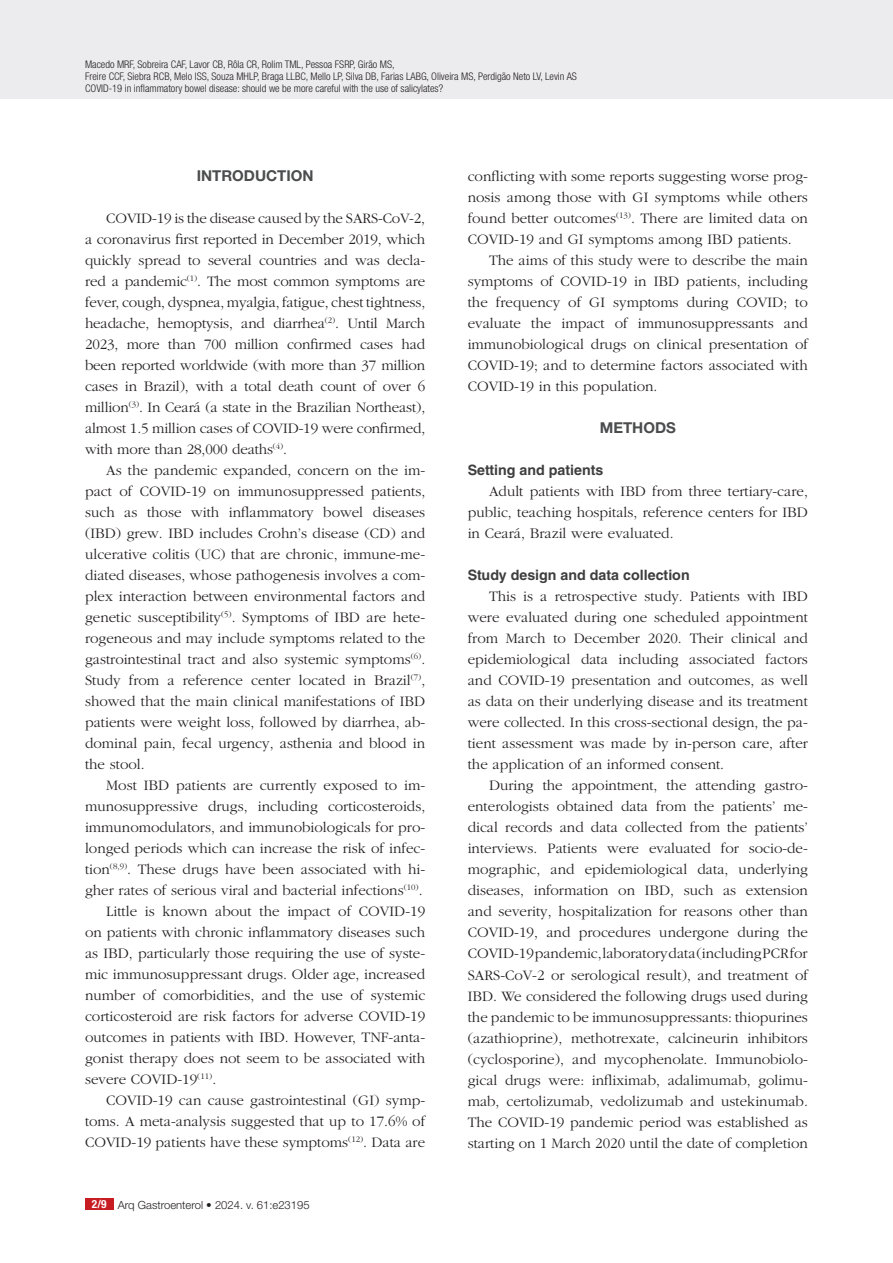
<style>
.page{position:relative;width:893px;height:1263px;background:#fff}
.page>*{position:absolute;margin:0;border:0;box-sizing:border-box;transform-origin:0 0}
.Body_Text{font:300 15px/21px "Garamond";color:#231f20;text-align:justify}
.Intertitulo{font:700 15px "Helvetica Neue LT Pro";color:#4b4c4d}
.Body_Topic{font:700 14.25px "Helvetica LT Std";color:#3e3e3f}
.Body_Text-2{font:300 11.25px "Helvetica Neue LT Pro";color:#231f20}
.t1{font:300 condensed 10.5px/12px "Helvetica Neue LT Pro";color:#231f20}
.s1{font-weight:700;font-stretch:condensed;color:#fff}
</style>
<div class="page">
<div style="left:85px;top:1198px;width:29px;height:12px;background:#c61c22"></div>
<div style="left:0;top:0;width:893px;height:99px;background:#ececee"></div>
<p class="t1" style="left:85px;top:58px;width:493px">Macedo MRF, Sobreira CAF, Lavor CB, Rôla CR, Rolim TML, Pessoa FSRP, Girão MS,<br>Freire CCF, Siebra RCB, Melo ISS, Souza MHLP, Braga LLBC, Mello LP, Silva DB, Farias LABG, Oliveira MS, Perdigão Neto LV, Levin AS<br>COVID-19 in inflammatory bowel disease: should we be more careful with the use of salicylates?</p>
<p class="Intertitulo" style="left:197px;top:166px;width:118px">INTRODUCTION</p>
<p class="Body_Text" style="left:85px;top:208px;width:342px;text-indent:21px">COVID-19 is the disease caused by the SARS-CoV-2, a coronavirus first reported in December 2019, which quickly spread to several countries and was decla&shy;red a pandemic<sup>(1)</sup>. The most common symptoms are fever, cough, dyspnea, myalgia, fatigue, chest tightness, headache, hemoptysis, and diarrhea<sup>(2)</sup>. Until March 2023, more than 700 million confirmed cases had been reported worldwide (with more than 37 million cases in Brazil), with a total death count of over 6 million<sup>(3)</sup>. In Ceará (a state in the Brazilian Northeast), almost 1.5 million cases of COVID-19 were confirmed, with more than 28,000 deaths<sup>(4)</sup>.</p>
<p class="Body_Text" style="left:85px;top:460px;width:342px;text-indent:21px">As the pandemic expanded, concern on the im&shy;pact of COVID-19 on immunosuppressed patients, such as those with inflammatory bowel diseases (IBD) grew. IBD includes Crohn’s disease (CD) and ulcerative colitis (UC) that are chronic, immune-me&shy;diated diseases, whose pathogenesis involves a com&shy;plex interaction between environmental factors and genetic susceptibility<sup>(5)</sup>. Symptoms of IBD are hete&shy;rogeneous and may include symptoms related to the gastrointestinal tract and also systemic symptoms<sup>(6)</sup>.<br>Study from a reference center located in Brazil<sup>(7)</sup>, showed that the main clinical manifestations of IBD patients were weight loss, followed by diarrhea, ab&shy;dominal pain, fecal urgency, asthenia and blood in the stool.</p>
<p class="Body_Text" style="left:85px;top:775px;width:342px;text-indent:21px">Most IBD patients are currently exposed to im&shy;munosuppressive drugs, including corticosteroids, immunomodulators, and immunobiologicals for pro&shy;longed periods which can increase the risk of infec&shy;tion<sup>(8,9)</sup>. These drugs have been associated with hi&shy;gher rates of serious viral and bacterial infections<sup>(10)</sup>.</p>
<p class="Body_Text" style="left:85px;top:901px;width:342px;text-indent:21px">Little is known about the impact of COVID-19 on patients with chronic inflammatory diseases such as IBD, particularly those requiring the use of syste&shy;mic immunosuppressant drugs. Older age, increased number of comorbidities, and the use of systemic corticosteroid are risk factors for adverse COVID-19 outcomes in patients with IBD. However, TNF-anta&shy;gonist therapy does not seem to be associated with severe COVID-19<sup>(11)</sup>.</p>
<p class="Body_Text" style="left:85px;top:1090px;width:342px;text-indent:21px">COVID-19 can cause gastrointestinal (GI) symp&shy;toms. A meta-analysis suggested that up to 17.6% of COVID-19 patients have these symptoms<sup>(12)</sup>. Data are</p>
<p class="Body_Text-2" style="left:92px;top:1198px;width:219px"><span class="s1">2/9</span> Arq Gastroenterol • 2024. v. 61:e23195</p>
<p class="Body_Text" style="left:468px;top:166px;width:342px">conflicting with some reports suggesting worse prog&shy;nosis among those with GI symptoms while others found better outcomes<sup>(13)</sup>. There are limited data on COVID-19 and GI symptoms among IBD patients.</p>
<p class="Body_Text" style="left:468px;top:250px;width:342px;text-indent:21px">The aims of this study were to describe the main symptoms of COVID-19 in IBD patients, including the frequency of GI symptoms during COVID; to evaluate the impact of immunosuppressants and immunobiological drugs on clinical presentation of COVID-19; and to determine factors associated with COVID-19 in this population.</p>
<p class="Intertitulo" style="left:600px;top:419px;width:78px">METHODS</p>
<p class="Body_Topic" style="left:468px;top:462px;width:137px">Setting and patients</p>
<p class="Body_Text" style="left:468px;top:481px;width:342px;text-indent:21px">Adult patients with IBD from three tertiary-care, public, teaching hospitals, reference centers for IBD in Ceará, Brazil were evaluated.</p>
<p class="Body_Topic" style="left:468px;top:567px;width:223px">Study design and data collection</p>
<p class="Body_Text" style="left:468px;top:586px;width:342px;text-indent:21px">This is a retrospective study. Patients with IBD were evaluated during one scheduled appointment from March to December 2020. Their clinical and epidemiological data including associated factors and COVID-19 presentation and outcomes, as well as data on their underlying disease and its treatment were collected. In this cross-sectional design, the pa&shy;tient assessment was made by in-person care, after the application of an informed consent.</p>
<p class="Body_Text" style="left:468px;top:775px;width:342px;text-indent:21px">During the appointment, the attending gastro&shy;enterologists obtained data from the patients’ me&shy;dical records and data collected from the patients’ interviews. Patients were evaluated for socio-de&shy;mographic, and epidemiological data, underlying diseases, information on IBD, such as extension and severity, hospitalization for reasons other than COVID-19, and procedures undergone during the COVID-19 pandemic, laboratory data (including PCR for SARS-CoV-2 or serological result), and treatment of IBD. We considered the following drugs used during the pandemic to be immunosuppressants: thiopurines (azathioprine), methotrexate, calcineurin inhibitors (cyclosporine), and mycophenolate. Immunobiolo&shy;gical drugs were: infliximab, adalimumab, golimu&shy;mab, certolizumab, vedolizumab and ustekinumab.<br>The COVID-19 pandemic period was established as starting on 1 March 2020 until the date of completion</p>
</div>
